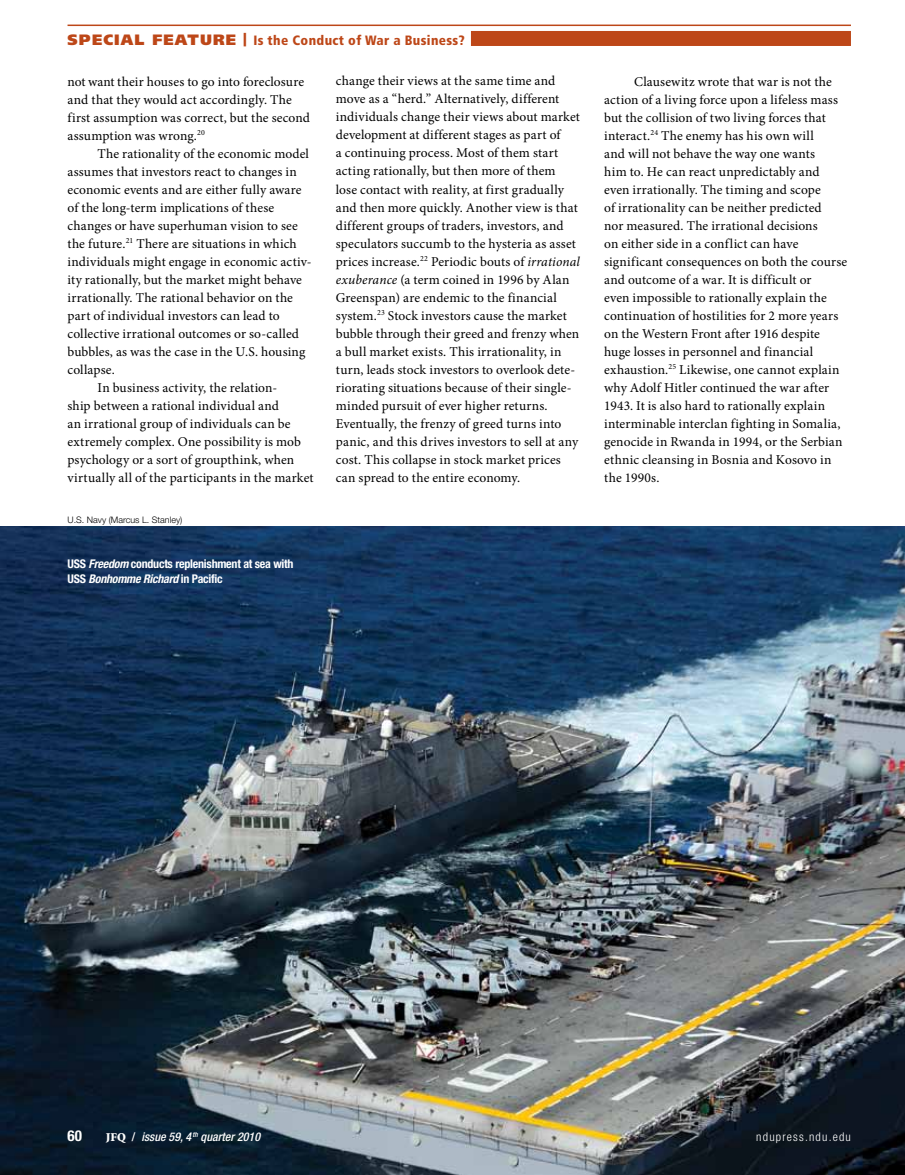
<style>
.page{position:relative;width:905px;height:1175px;background:#fff}
.page>*{position:absolute;margin:0;border:0;box-sizing:border-box;transform-origin:0 0}
.t1{font:700 condensed 15px "Helvetica Neue LT Std";color:#fff}
.t2{font:13.5px/18px "Minion Pro";letter-spacing:.01em;color:#000}
.t3{font:900 condensed 13.5px "Frutiger LT Std";letter-spacing:.025em;color:#bd4718}
.t4{font:700 condensed 12px/15px "Helvetica Neue LT Std";letter-spacing:-.02em;color:#fff}
.t5{font:italic 500 condensed 12px "Helvetica Neue LT Std";color:#fff}
.t6{font:300 condensed 12px "Helvetica Neue LT Std";letter-spacing:.1em;color:#fff}
.t7{font:300 9px "Helvetica Neue LT Std";color:#000}
.s1{font-stretch:normal;font-size:15px}
.s2{font-stretch:normal}
.s3{font-style:italic}
.s4{font-family:"Minion Std";font-weight:900;font-style:normal;font-stretch:normal}
.s5{font-style:normal}
</style>
<div class="page">
<hr style="left:68px;top:25px;width:782px;height:1px;background:#bd4718">
<div style="left:471px;top:31px;width:379px;height:15px;background:#bd4718"></div>
<img style="left:0;top:526px;width:904px;height:648px">
<p class="t3" style="left:68px;top:32px;width:399px"><span class="s1">SPECIAL FEATURE</span> <span class="s2">|</span> Is the Conduct of War a Business?</p>
<p class="t2" style="left:68px;top:72px;width:244px">not want their houses to go into foreclosure and that they would act accordingly. The first assumption was correct, but the second assumption was wrong.<sup>20</sup></p>
<p class="t2" style="left:98px;top:144px;width:213px">The rationality of the economic model</p>
<p class="t2" style="left:68px;top:162px;width:231px">assumes that investors react to changes in</p>
<p class="t2" style="left:68px;top:180px;width:235px">economic events and are either fully aware</p>
<p class="t2" style="left:68px;top:198px;width:208px">of the long-term implications of these</p>
<p class="t2" style="left:68px;top:216px;width:232px">changes or have superhuman vision to see</p>
<p class="t2" style="left:68px;top:234px;width:231px">the future.<sup>21</sup> There are situations in which</p>
<p class="t2" style="left:67px;top:252px;width:246px">individuals might engage in economic activ-</p>
<p class="t2" style="left:67px;top:270px;width:236px">ity rationally, but the market might behave</p>
<p class="t2" style="left:67px;top:288px;width:227px">irrationally. The rational behavior on the</p>
<p class="t2" style="left:67px;top:306px;width:214px">part of individual investors can lead to</p>
<p class="t2" style="left:67px;top:324px;width:233px">collective irrational outcomes or so-called</p>
<p class="t2" style="left:67px;top:342px;width:239px">bubbles, as was the case in the U.S. housing</p>
<p class="t2" style="left:67px;top:360px;width:49px">collapse.</p>
<p class="t2" style="left:97px;top:378px;width:181px">In business activity, the relation-</p>
<p class="t2" style="left:67px;top:396px;width:213px">ship between a rational individual and</p>
<p class="t2" style="left:67px;top:414px;width:224px">an irrational group of individuals can be</p>
<p class="t2" style="left:67px;top:432px;width:235px">extremely complex. One possibility is mob</p>
<p class="t2" style="left:67px;top:450px;width:228px">psychology or a sort of groupthink, when</p>
<p class="t2" style="left:67px;top:468px;width:248px">virtually all of the participants in the market</p>
<p class="t2" style="left:336px;top:72px;width:246px">change their views at the same time and move as a “herd.” Alternatively, different individuals change their views about market development at different stages as part of<br>a continuing process. Most of them start acting rationally, but then more of them lose contact with reality, at first gradually and then more quickly. Another view is that different groups of traders, investors, and speculators succumb to the hysteria as asset prices increase.<sup>22</sup> Periodic bouts of <span class="s3">irrational exuberance</span> (a term coined in 1996 by Alan Greenspan) are endemic to the financial system.<sup>23</sup> Stock investors cause the market bubble through their greed and frenzy when a bull market exists. This irrationality, in turn, leads stock investors to overlook dete&shy;riorating situations because of their single&shy;minded pursuit of ever higher returns.<br>Eventually, the frenzy of greed turns into panic, and this drives investors to sell at any cost. This collapse in stock market prices can spread to the entire economy.</p>
<p class="t2" style="left:604px;top:72px;width:244px;text-indent:30px">Clausewitz wrote that war is not the action of a living force upon a lifeless mass but the collision of two living forces that interact.<sup>24</sup> The enemy has his own will<br>and will not behave the way one wants<br>him to. He can react unpredictably and even irrationally. The timing and scope<br>of irrationality can be neither predicted<br>nor measured. The irrational decisions<br>on either side in a conflict can have significant consequences on both the course and outcome of a war. It is difficult or<br>even impossible to rationally explain the continuation of hostilities for 2 more years on the Western Front after 1916 despite huge losses in personnel and financial exhaustion.<sup>25</sup> Likewise, one cannot explain why Adolf Hitler continued the war after 1943. It is also hard to rationally explain interminable interclan fighting in Somalia, genocide in Rwanda in 1994, or the Serbian ethnic cleansing in Bosnia and Kosovo in the 1990s.</p>
<p class="t7" style="left:68px;top:515px;width:116px">U.S. Navy (Marcus L. Stanley)</p>
<p class="t4" style="left:67px;top:556px;width:227px">USS <span class="s3">Freedom</span> conducts replenishment at sea with<br>USS <span class="s3">Bonhomme Richard</span> in Pacific</p>
<p class="t1" style="left:68px;top:1126px;width:16px">60</p>
<p class="t5" style="left:106px;top:1129px;width:156px"><span class="s4">JFQ</span> <span class="s5">/</span> issue 59, 4 <sup>th</sup> quarter 2010</p>
<p class="t6" style="left:756px;top:1129px;width:96px">ndupress.ndu.edu</p>
</div>
